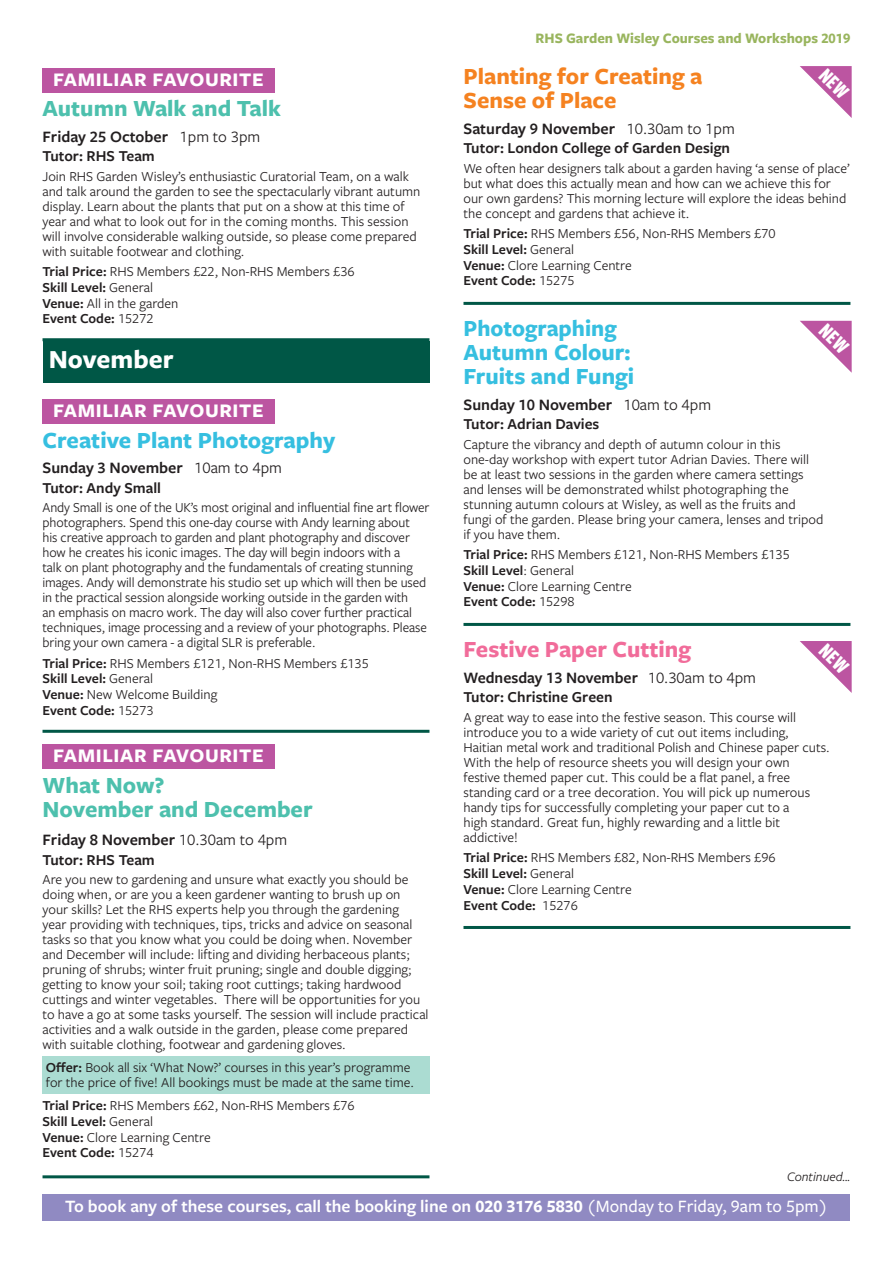
<style>
.page{position:relative;width:893px;height:1263px;background:#fff}
.page>*{position:absolute;margin:0;border:0;box-sizing:border-box;transform-origin:0 0}
.t1{font:700 27px "Freight Sans Pro";color:#fff}
.t2{font:700 24px/24px "Freight Sans Pro";color:#36bfe0}
.t3{font:700 24px/24px "Freight Sans Pro";color:#4dc0ad}
.t4{font:700 24px/24px "Freight Sans Pro";color:#f58220}
.t5{font:700 24px "Freight Sans Pro";color:#f16c9a}
.t6{font:700 19.95px "Freight Sans Pro";letter-spacing:.03em;color:#fff}
.t7{font:600 18px "Freight Sans Pro";color:#fff}
.t8{font:600 16.5px "Freight Sans Pro";color:#231f20}
.t9{font:600 15.75px "Freight Sans Pro";color:#231f20}
.t10{font:700 15px "Freight Sans Pro";color:#99b55e}
.t11{font:14.25px/15px "Freight Sans Pro";color:#231f20}
.t12{font:italic 13.5px "Freight Sans Pro";color:#231f20}
.s1{font-weight:400}
.s2{font-weight:600}
.s3{font-weight:700}
.s4{font-weight:500}
</style>
<div class="page">
<div style="left:42px;top:1056px;width:387px;height:38px;background:#abdcd2"></div>
<div style="left:43px;top:68px;width:232px;height:24px;background:#bc55a1"></div>
<hr style="left:43px;top:338px;width:386px;height:3px;background:#005746">
<div style="left:43px;top:341px;width:386px;height:42px;background:#005746"></div>
<div style="left:43px;top:400px;width:232px;height:24px;background:#bc55a1"></div>
<hr style="left:43px;top:730px;width:386px;height:3px;background:#005746">
<div style="left:43px;top:745px;width:232px;height:24px;background:#bc55a1"></div>
<hr style="left:43px;top:1175px;width:386px;height:3px;background:#005746">
<hr style="left:463px;top:302px;width:387px;height:3px;background:#005746">
<hr style="left:463px;top:623px;width:387px;height:3px;background:#005746">
<hr style="left:463px;top:926px;width:387px;height:3px;background:#005746">
<div style="left:43px;top:1194px;width:807px;height:26px;background:#908ac2"></div>
<svg style="left:800px;top:66px;width:52px;height:52px"></svg>
<svg style="left:800px;top:321px;width:52px;height:52px"></svg>
<svg style="left:800px;top:641px;width:52px;height:52px"></svg>
<h3 class="t6" style="left:53px;top:66px;width:212px">FAMILIAR FAVOURITE</h3>
<h2 class="t3" style="left:43px;top:95px;width:240px">Autumn Walk and Talk</h2>
<p class="t8" style="left:43px;top:125px;width:219px">Friday 25 October <span class="s1">1pm to 3pm</span></p>
<p class="t9" style="left:43px;top:145px;width:114px">Tutor: RHS Team</p>
<p class="t11" style="left:43px;top:168px;width:379px">Join RHS Garden Wisley’s enthusiastic Curatorial Team, on a walk and talk around the garden to see the spectacularly vibrant autumn display. Learn about the plants that put on a show at this time of year and what to look out for in the coming months. This session will involve considerable walking outside, so please come prepared with suitable footwear and clothing.</p>
<p class="t11" style="left:43px;top:263px;width:314px;line-height:15.8px"><span class="s2">Trial Price:</span> RHS Members £22, Non-RHS Members £36<br><span class="s2">Skill Level:</span> General<br><span class="s2">Venue:</span> All in the garden<br><span class="s2">Event Code:</span> 15272</p>
<h1 class="t1" style="left:49px;top:341px;width:126px">November</h1>
<h3 class="t6" style="left:53px;top:397px;width:212px">FAMILIAR FAVOURITE</h3>
<h2 class="t2" style="left:43px;top:427px;width:294px">Creative Plant Photography</h2>
<p class="t8" style="left:43px;top:457px;width:241px">Sunday 3 November <span class="s1">10am to 4pm</span></p>
<p class="t9" style="left:43px;top:477px;width:120px">Tutor: Andy Small</p>
<p class="t11" style="left:43px;top:499px;width:389px">Andy Small is one of the UK’s most original and influential fine art flower photographers. Spend this one-day course with Andy learning about<br>his creative approach to garden and plant photography and discover how he creates his iconic images. The day will begin indoors with a<br>talk on plant photography and the fundamentals of creating stunning images. Andy will demonstrate his studio set up which will then be used in the practical session alongside working outside in the garden with<br>an emphasis on macro work. The day will also cover further practical techniques, image processing and a review of your photographs. Please bring your own camera - a digital SLR is preferable.</p>
<p class="t11" style="left:43px;top:654px;width:328px;line-height:15.8px"><span class="s2">Trial Price:</span> RHS Members £121, Non-RHS Members £135<br><span class="s2">Skill Level:</span> General<br><span class="s2">Venue:</span> New Welcome Building<br><span class="s2">Event Code:</span> 15273</p>
<h3 class="t6" style="left:53px;top:742px;width:212px">FAMILIAR FAVOURITE</h3>
<h2 class="t3" style="left:43px;top:772px;width:272px">What Now?<br>November and December</h2>
<p class="t8" style="left:43px;top:829px;width:246px">Friday 8 November <span class="s1">10.30am to 4pm</span></p>
<p class="t9" style="left:43px;top:849px;width:114px">Tutor: RHS Team</p>
<p class="t11" style="left:43px;top:871px;width:388px">Are you new to gardening and unsure what exactly you should be doing when, or are you a keen gardener wanting to brush up on your skills? Let the RHS experts help you through the gardening<br>year providing with techniques, tips, tricks and advice on seasonal tasks so that you know what you could be doing when. November and December will include: lifting and dividing herbaceous plants; pruning of shrubs; winter fruit pruning; single and double digging; getting to know your soil; taking root cuttings; taking hardwood cuttings and winter vegetables. There will be opportunities for you to have a go at some tasks yourself. The session will include practical activities and a walk outside in the garden, please come prepared with suitable clothing, footwear and gardening gloves.</p>
<p class="t11" style="left:46px;top:1059px;width:370px"><span class="s2">Offer:</span> Book all six ‘What Now?’ courses in this year’s programme for the price of five! All bookings must be made at the same time.</p>
<p class="t11" style="left:43px;top:1097px;width:314px;line-height:15.8px"><span class="s2">Trial Price:</span> RHS Members £62, Non-RHS Members £76<br><span class="s2">Skill Level:</span> General<br><span class="s2">Venue:</span> Clore Learning Centre<br><span class="s2">Event Code:</span> 15274</p>
<p class="t10" style="left:535px;top:28px;width:316px">RHS Garden Wisley Courses and Workshops 2019</p>
<h2 class="t4" style="left:463px;top:64px;width:241px">Planting for Creating a<br>Sense of Place</h2>
<p class="t8" style="left:463px;top:117px;width:273px">Saturday 9 November <span class="s1">10.30am to 1pm</span></p>
<p class="t9" style="left:463px;top:138px;width:268px">Tutor: London College of Garden Design</p>
<p class="t11" style="left:463px;top:160px;width:388px">We often hear designers talk about a garden having ‘a sense of place’ but what does this actually mean and how can we achieve this for our own gardens? This morning lecture will explore the ideas behind the concept and gardens that achieve it.</p>
<p class="t11" style="left:463px;top:225px;width:314px;line-height:15.8px"><span class="s2">Trial Price:</span> RHS Members £56, Non-RHS Members £70<br><span class="s2">Skill Level:</span> General<br><span class="s2">Venue:</span> Clore Learning Centre<br><span class="s2">Event Code:</span> 15275</p>
<h2 class="t2" style="left:463px;top:316px;width:172px">Photographing<br>Autumn Colour:<br>Fruits and Fungi</h2>
<p class="t8" style="left:463px;top:393px;width:249px">Sunday 10 November <span class="s1">10am to 4pm</span></p>
<p class="t9" style="left:463px;top:414px;width:137px">Tutor: Adrian Davies</p>
<p class="t11" style="left:463px;top:436px;width:361px">Capture the vibrancy and depth of autumn colour in this one-day workshop with expert tutor Adrian Davies. There will be at least two sessions in the garden where camera settings and lenses will be demonstrated whilst photographing the stunning autumn colours at Wisley, as well as the fruits and fungi of the garden. Please bring your camera, lenses and tripod if you have them.</p>
<p class="t11" style="left:463px;top:546px;width:328px;line-height:15.8px"><span class="s2">Trial Price:</span> RHS Members £121, Non-RHS Members £135<br><span class="s2">Skill Level</span>: General<br><span class="s2">Venue:</span> Clore Learning Centre<br><span class="s2">Event Code:</span> 15298</p>
<h2 class="t5" style="left:463px;top:633px;width:229px">Festive Paper Cutting</h2>
<p class="t8" style="left:463px;top:666px;width:294px">Wednesday 13 November <span class="s1">10.30am to 4pm</span></p>
<p class="t9" style="left:463px;top:687px;width:151px">Tutor: Christine Green</p>
<p class="t11" style="left:463px;top:709px;width:368px">A great way to ease into the festive season. This course will introduce you to a wide variety of cut out items including, Haitian metal work and traditional Polish and Chinese paper cuts.<br>With the help of resource sheets you will design your own festive themed paper cut. This could be a flat panel, a free standing card or a tree decoration. You will pick up numerous handy tips for successfully completing your paper cut to a<br>high standard. Great fun, highly rewarding and a little bit addictive!</p>
<p class="t11" style="left:463px;top:849px;width:314px;line-height:15.8px"><span class="s2">Trial Price:</span> RHS Members £82, Non-RHS Members £96<br><span class="s2">Skill Level:</span> General<br><span class="s2">Venue:</span> Clore Learning Centre<br><span class="s2">Event Code:</span> 15276</p>
<p class="t12" style="left:787px;top:1167px;width:65px">Continued...</p>
<p class="t7" style="left:65px;top:1193px;width:764px">To book any of these courses, call the booking line on <span class="s3">020 3176 5830</span> <span class="s4">(Monday to Friday, 9am to 5pm)</span></p>
</div>
